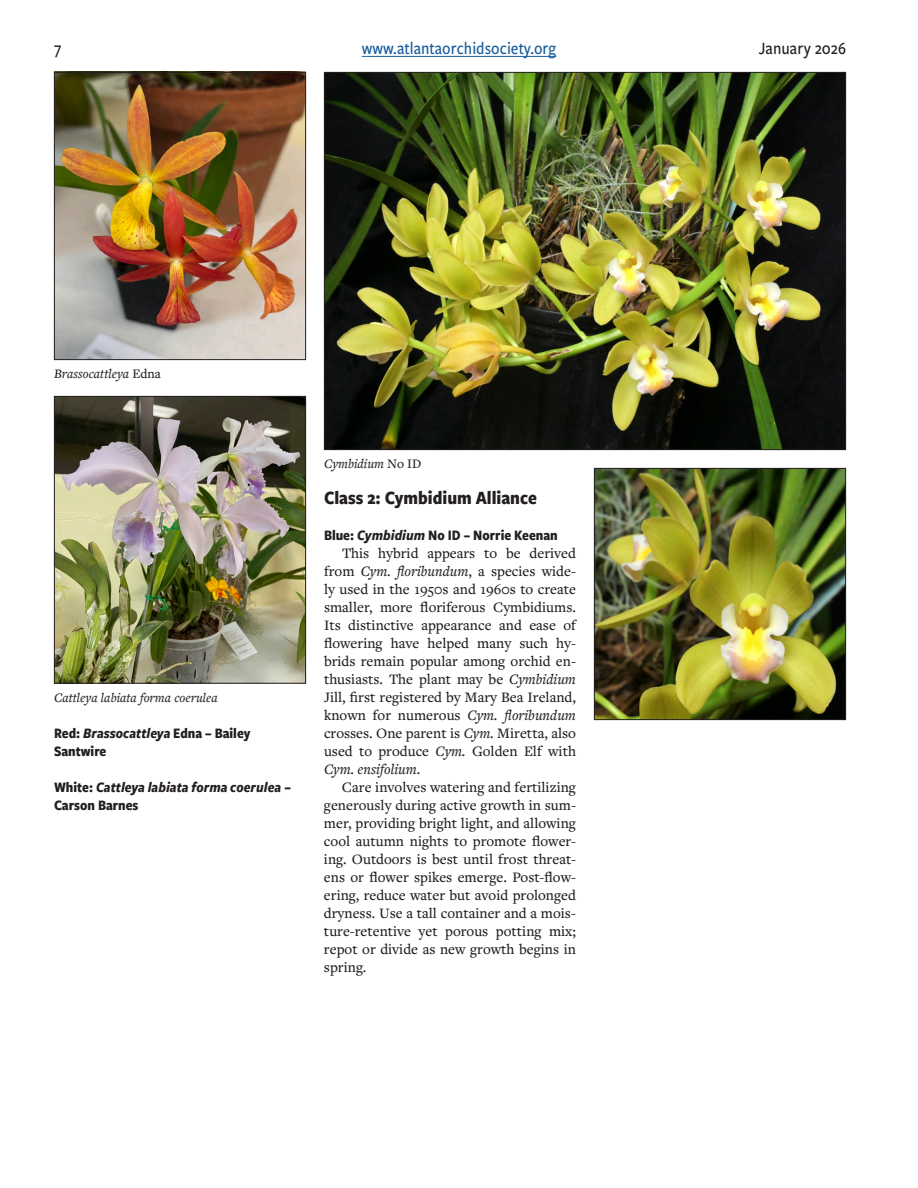
<style>
.page{position:relative;width:918px;height:1188px;background:#fff}
.page>*{position:absolute;margin:0;border:0;box-sizing:border-box;transform-origin:0 0}
.class{font:700 19.5px "Freight Sans Cnd Pro";color:#231f20}
.t1{font:500 18px "Freight Sans Cnd Pro";color:#175d9e}
.t2{font:500 18px "Freight Sans Cnd Pro";color:#231f20}
.text{font:500 15px/18px "Freight Text Pro";color:#231f20;text-align:justify}
.ribbon_title{font:700 15px/18px "Freight Sans Cnd Pro";color:#231f20}
.ribbon_title-2{font:italic 700 15px/18px "Freight Sans Cnd Pro";color:#231f20}
.t3{font:italic 500 13.5px "Freight Text Pro";color:#231f20}
.s1{font-style:normal}
.s2{font-style:italic}
</style>
<div class="page">
<hr style="left:362px;top:56px;width:194px;height:1px;background:#175d9e">
<img style="left:56px;top:74px;width:248px;height:284px">
<div style="left:54px;top:72px;width:252px;height:288px;border:1px solid #231f20"></div>
<img style="left:596px;top:470px;width:248px;height:248px">
<div style="left:594px;top:468px;width:252px;height:252px;border:1px solid #231f20"></div>
<img style="left:326px;top:74px;width:518px;height:374px">
<img style="left:56px;top:398px;width:248px;height:284px">
<div style="left:54px;top:396px;width:252px;height:288px;border:1px solid #231f20"></div>
<p class="t2" style="left:54px;top:36px;width:9px">7</p>
<p class="t1" style="left:362px;top:36px;width:196px">www.atlantaorchidsociety.org</p>
<p class="t2" style="left:759px;top:36px;width:89px">January 2026</p>
<p class="t3" style="left:54px;top:365px;width:108px">Brassocattleya <span class="s1">Edna</span></p>
<p class="t3" style="left:54px;top:689px;width:165px">Cattleya labiata forma coerulea</p>
<p class="ribbon_title" style="left:54px;top:724px;width:198px">Red: <span class="s2">Brassocattleya</span> Edna – Bailey<br>Santwire</p>
<p class="ribbon_title-2" style="left:54px;top:777px;width:238px"><span class="s1">White:</span> Cattleya labiata forma coerulea <span class="s1">–<br>Carson Barnes</span></p>
<p class="t3" style="left:324px;top:455px;width:99px">Cymbidium <span class="s1">No ID</span></p>
<p class="class" style="left:324px;top:484px;width:215px">Class 2: Cymbidium Alliance</p>
<p class="ribbon_title" style="left:324px;top:526px;width:235px">Blue: <span class="s2">Cymbidium</span> No ID – Norrie Keenan</p>
<p class="text" style="left:324px;top:544px;width:254px;text-indent:18px">This hybrid appears to be derived from <span class="s2">Cym. floribundum</span>, a species wide&shy;ly used in the 1950s and 1960s to create smaller, more floriferous Cymbidiums.<br>Its distinctive appearance and ease of flowering have helped many such hy&shy;brids remain popular among orchid en&shy;thusiasts. The plant may be <span class="s2">Cymbidium </span>Jill, first registered by Mary Bea Ireland, known for numerous <span class="s2">Cym. floribundum </span>crosses. One parent is <span class="s2">Cym.</span> Miretta, also used to produce <span class="s2">Cym.</span> Golden Elf with <span class="s2">Cym. ensifolium</span>.</p>
<p class="text" style="left:324px;top:778px;width:254px;text-indent:18px">Care involves watering and fertilizing generously during active growth in sum&shy;mer, providing bright light, and allowing cool autumn nights to promote flower&shy;ing. Outdoors is best until frost threat&shy;ens or flower spikes emerge. Post-flow&shy;ering, reduce water but avoid prolonged dryness. Use a tall container and a mois&shy;ture-retentive yet porous potting mix; repot or divide as new growth begins in spring.</p>
</div>
